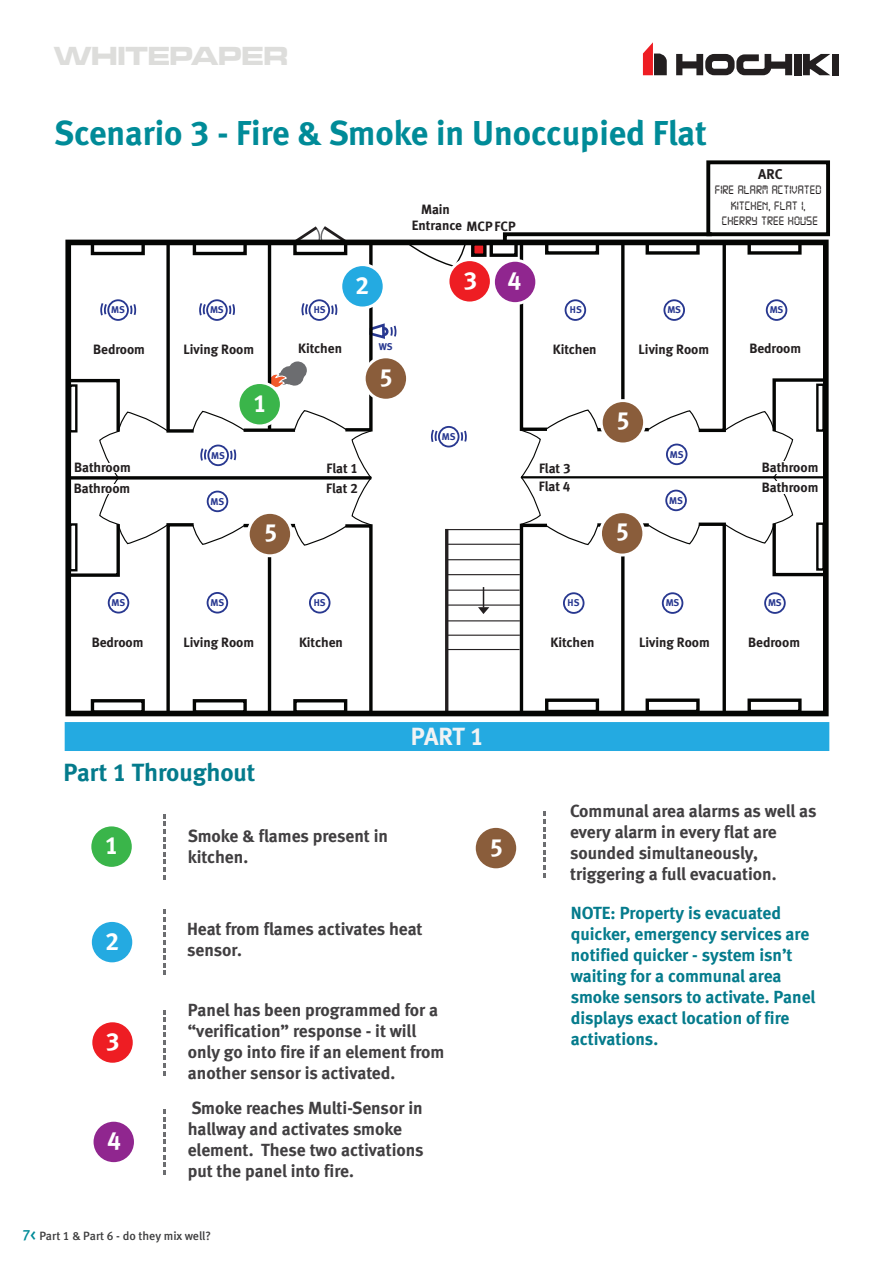
<style>
.page{position:relative;width:893px;height:1263px;background:#fff}
.page>*{position:absolute;margin:0;border:0;box-sizing:border-box;transform-origin:0 0}
.t1{font:34.5px "Meta Bold CE Lf";color:#008b98}
.t2{font:27px "Microgramma D Bold Exte";color:#dddddb}
.t3{font:24.9px "Meta Bold CE Lf";color:#047b8c}
.t4{font:24.9px "Meta Bold CE Lf";color:#fff}
.t5{font:24.9px "Meta Bold CE Lf";color:#f2f3f4}
.t6{font:17.55px/21px "Meta Bold CE Lf";color:#413f41}
.t7{font:17.55px/21px "Meta Bold CE Lf";color:#047b8c}
.t8{font:14.1px "Meta Bold CE Lf";color:#231f20}
.t9{font:13.5px/16.2px "Meta Bold CE Lf";color:#231f20}
.t10{font:12.9px/15.5px "Digital 7";color:#231f20;text-align:center}
.t11{font:12px "Meta Medium CELF";color:#3e3e3f}
.t12{font:9.75px "Meta Bold CE Lf";letter-spacing:-.01em;color:#283890}
.s1{font-size:15px;color:#008b98}
</style>
<div class="page">
<svg style="left:643px;top:42px;width:24px;height:33px"></svg>
<svg style="left:676px;top:54px;width:116px;height:21px"></svg>
<div style="left:794px;top:54px;width:7px;height:21px;background:#231f20"></div>
<svg style="left:803px;top:54px;width:27px;height:21px"></svg>
<div style="left:832px;top:54px;width:7px;height:21px;background:#231f20"></div>
<div style="left:67px;top:724px;width:760px;height:25px;background:#24aae1"></div>
<div style="left:65px;top:722px;width:764px;height:29px;border:4px solid #24aae1"></div>
<div style="left:193px;top:699px;width:54px;height:15px;border:3px solid #040503"></div>
<hr style="left:244px;top:524px;width:51px;height:3px;background:#040503">
<svg style="left:246px;top:476px;width:22px;height:4px"></svg>
<div style="left:193px;top:241px;width:54px;height:14px;border:3px solid #040503"></div>
<svg style="left:246px;top:428px;width:22px;height:4px"></svg>
<svg style="left:412px;top:247px;width:53px;height:20px"></svg>
<hr style="left:445px;top:529px;width:3px;height:183px;background:#231f20">
<hr style="left:447px;top:649px;width:73px;height:1px;background:#231f20">
<hr style="left:447px;top:620px;width:73px;height:1px;background:#231f20">
<hr style="left:447px;top:635px;width:73px;height:1px;background:#231f20">
<hr style="left:447px;top:604px;width:73px;height:2px;background:#231f20">
<hr style="left:447px;top:590px;width:73px;height:1px;background:#231f20">
<hr style="left:447px;top:574px;width:73px;height:1px;background:#231f20">
<hr style="left:447px;top:559px;width:73px;height:1px;background:#231f20">
<hr style="left:447px;top:544px;width:73px;height:1px;background:#231f20">
<hr style="left:447px;top:529px;width:73px;height:1px;background:#231f20">
<svg style="left:478px;top:587px;width:11px;height:27px"></svg>
<div style="left:473px;top:244px;width:12px;height:11px;background:#ee1d23"></div>
<div style="left:471px;top:242px;width:16px;height:15px;border:3px solid #040503"></div>
<div style="left:490px;top:241px;width:28px;height:16px;border:3px solid #040503"></div>
<div style="left:438px;top:426px;width:21px;height:21px;border:2px solid #283890;border-radius:50%"></div>
<svg style="left:431px;top:429px;width:8px;height:13px"></svg>
<svg style="left:459px;top:430px;width:8px;height:12px"></svg>
<svg style="left:65px;top:239px;width:181px;height:470px"></svg>
<div style="left:207px;top:491px;width:21px;height:21px;border:2px solid #283890;border-radius:50%"></div>
<svg style="left:268px;top:226px;width:129px;height:491px"></svg>
<div style="left:65px;top:240px;width:764px;height:476px;border:6px solid #040503"></div>
<div style="left:341px;top:265px;width:43px;height:43px;background:#24aae1;border-radius:50%"></div>
<div style="left:339px;top:263px;width:47px;height:46px;border:3px solid #fff;border-radius:50%"></div>
<div style="left:448px;top:260px;width:43px;height:43px;background:#ee1d23;border-radius:50%"></div>
<div style="left:446px;top:258px;width:47px;height:46px;border:3px solid #fff;border-radius:50%"></div>
<svg style="left:493px;top:260px;width:44px;height:44px"></svg>
<div style="left:492px;top:259px;width:46px;height:46px;border:3px solid #fff;border-radius:50%"></div>
<div style="left:364px;top:357px;width:44px;height:43px;background:#8a5d3b;border-radius:50%"></div>
<div style="left:363px;top:355px;width:46px;height:47px;border:3px solid #fff;border-radius:50%"></div>
<div style="left:238px;top:383px;width:43px;height:43px;background:#3ab54a;border-radius:50%"></div>
<div style="left:237px;top:381px;width:46px;height:46px;border:3px solid #fff;border-radius:50%"></div>
<div style="left:248px;top:512px;width:44px;height:44px;background:#8a5d3b;border-radius:50%"></div>
<div style="left:247px;top:511px;width:46px;height:46px;border:3px solid #fff;border-radius:50%"></div>
<div style="left:90px;top:825px;width:43px;height:43px;background:#3ab54a;border-radius:50%"></div>
<div style="left:88px;top:823px;width:47px;height:47px;border:3px solid #fff;border-radius:50%"></div>
<div style="left:90px;top:920px;width:44px;height:44px;background:#24aae1;border-radius:50%"></div>
<div style="left:89px;top:919px;width:46px;height:46px;border:3px solid #fff;border-radius:50%"></div>
<svg style="left:163px;top:814px;width:2px;height:65px"></svg>
<div style="left:91px;top:1021px;width:43px;height:43px;background:#ee1d23;border-radius:50%"></div>
<div style="left:89px;top:1019px;width:47px;height:47px;border:3px solid #fff;border-radius:50%"></div>
<div style="left:92px;top:1120px;width:43px;height:43px;background:#90268f;border-radius:50%"></div>
<div style="left:91px;top:1119px;width:46px;height:46px;border:3px solid #fff;border-radius:50%"></div>
<div style="left:474px;top:826px;width:44px;height:44px;background:#8a5d3b;border-radius:50%"></div>
<div style="left:473px;top:825px;width:46px;height:46px;border:3px solid #fff;border-radius:50%"></div>
<svg style="left:163px;top:910px;width:2px;height:65px"></svg>
<svg style="left:163px;top:1010px;width:2px;height:65px"></svg>
<svg style="left:163px;top:1109px;width:2px;height:65px"></svg>
<svg style="left:543px;top:812px;width:2px;height:65px"></svg>
<svg style="left:501px;top:232px;width:326px;height:484px"></svg>
<div style="left:706px;top:160px;width:124px;height:76px;border:4px solid #040503"></div>
<h2 class="t2" style="left:54px;top:37px;width:235px">WHITEPAPER</h2>
<p class="t1" style="left:54px;top:112px;width:654px">Scenario 3 - Fire &amp; Smoke in Unoccupied Flat</p>
<p class="t9" style="left:412px;top:201px;width:105px;text-indent:9px">Main<br>Entrance MCPFCP</p>
<p class="t8" style="left:758px;top:165px;width:26px">ARC</p>
<p class="t10" style="left:715px;top:182px;width:108px">FIRE ALARM ACTIVATED<br>KITCHEN, FLAT 1,<br>CHERRY TREE HOUSE</p>
<p class="t4" style="left:355px;top:269px;width:15px">2</p>
<p class="t4" style="left:464px;top:265px;width:59px">3 4</p>
<p class="t12" style="left:111px;top:304px;width:15px">MS</p>
<p class="t12" style="left:210px;top:304px;width:15px">MS</p>
<p class="t12" style="left:314px;top:304px;width:13px">HS</p>
<p class="t12" style="left:570px;top:304px;width:13px">HS</p>
<p class="t12" style="left:667px;top:304px;width:15px">MS</p>
<p class="t12" style="left:770px;top:304px;width:15px">MS</p>
<p class="t9" style="left:93px;top:341px;width:53px">Bedroom</p>
<p class="t9" style="left:184px;top:341px;width:72px">Living Room</p>
<p class="t9" style="left:298px;top:340px;width:45px">Kitchen</p>
<p class="t9" style="left:74px;top:460px;width:58px">Bathroom</p>
<p class="t9" style="left:74px;top:480px;width:58px">Bathroom</p>
<p class="t12" style="left:211px;top:449px;width:15px">MS</p>
<p class="t12" style="left:211px;top:495px;width:15px">MS</p>
<p class="t4" style="left:253px;top:387px;width:15px">1</p>
<p class="t4" style="left:264px;top:517px;width:15px">5</p>
<p class="t9" style="left:327px;top:460px;width:33px">Flat 1</p>
<p class="t9" style="left:326px;top:480px;width:33px">Flat 2</p>
<p class="t12" style="left:379px;top:340px;width:15px">WS</p>
<p class="t4" style="left:379px;top:361px;width:15px">5</p>
<p class="t12" style="left:112px;top:596px;width:15px">MS</p>
<p class="t12" style="left:314px;top:596px;width:13px">HS</p>
<p class="t12" style="left:210px;top:596px;width:15px">MS</p>
<p class="t9" style="left:92px;top:634px;width:53px">Bedroom</p>
<p class="t9" style="left:184px;top:634px;width:72px">Living Room</p>
<p class="t9" style="left:299px;top:634px;width:45px">Kitchen</p>
<p class="t12" style="left:442px;top:430px;width:15px">MS</p>
<p class="t3" style="left:64px;top:757px;width:193px">Part 1 Throughout</p>
<p class="t4" style="left:105px;top:830px;width:15px">1</p>
<p class="t6" style="left:188px;top:825px;width:202px">Smoke &amp; flames present in kitchen.</p>
<p class="t5" style="left:411px;top:721px;width:75px">PART 1</p>
<p class="t4" style="left:489px;top:831px;width:15px">5</p>
<p class="t4" style="left:105px;top:925px;width:15px">2</p>
<p class="t4" style="left:106px;top:1026px;width:15px">3</p>
<p class="t4" style="left:107px;top:1125px;width:15px">4</p>
<p class="t6" style="left:187px;top:918px;width:237px">Heat from flames activates heat sensor.</p>
<p class="t6" style="left:188px;top:999px;width:258px">Panel has been programmed for a “verification” response - it will only go into fire if an element from another sensor is activated.</p>
<p class="t6" style="left:188px;top:1097px;width:237px">Smoke reaches Multi-Sensor in hallway and activates smoke element. These two activations put the panel into fire.</p>
<p class="t11" style="left:22px;top:1228px;width:190px"><span class="s1">7&lt;</span> Part 1 &amp; Part 6 - do they mix well?</p>
<p class="t9" style="left:553px;top:341px;width:45px">Kitchen</p>
<p class="t9" style="left:639px;top:341px;width:72px">Living Room</p>
<p class="t9" style="left:749px;top:341px;width:53px">Bedroom</p>
<p class="t9" style="left:539px;top:460px;width:33px">Flat 3</p>
<p class="t9" style="left:539px;top:478px;width:33px">Flat 4</p>
<p class="t4" style="left:616px;top:405px;width:15px">5</p>
<p class="t4" style="left:616px;top:516px;width:15px">5</p>
<p class="t12" style="left:670px;top:448px;width:15px">MS</p>
<p class="t12" style="left:669px;top:494px;width:15px">MS</p>
<p class="t9" style="left:762px;top:460px;width:58px">Bathroom</p>
<p class="t9" style="left:762px;top:479px;width:58px">Bathroom</p>
<p class="t12" style="left:568px;top:597px;width:13px">HS</p>
<p class="t12" style="left:666px;top:597px;width:15px">MS</p>
<p class="t12" style="left:768px;top:597px;width:15px">MS</p>
<p class="t9" style="left:550px;top:634px;width:45px">Kitchen</p>
<p class="t9" style="left:639px;top:634px;width:72px">Living Room</p>
<p class="t9" style="left:748px;top:634px;width:53px">Bedroom</p>
<p class="t6" style="left:570px;top:800px;width:248px">Communal area alarms as well as every alarm in every flat are sounded simultaneously, triggering a full evacuation.</p>
<p class="t7" style="left:571px;top:902px;width:246px">NOTE: Property is evacuated quicker, emergency services are notified quicker - system isn’t waiting for a communal area smoke sensors to activate. Panel displays exact location of fire activations.</p>
</div>
